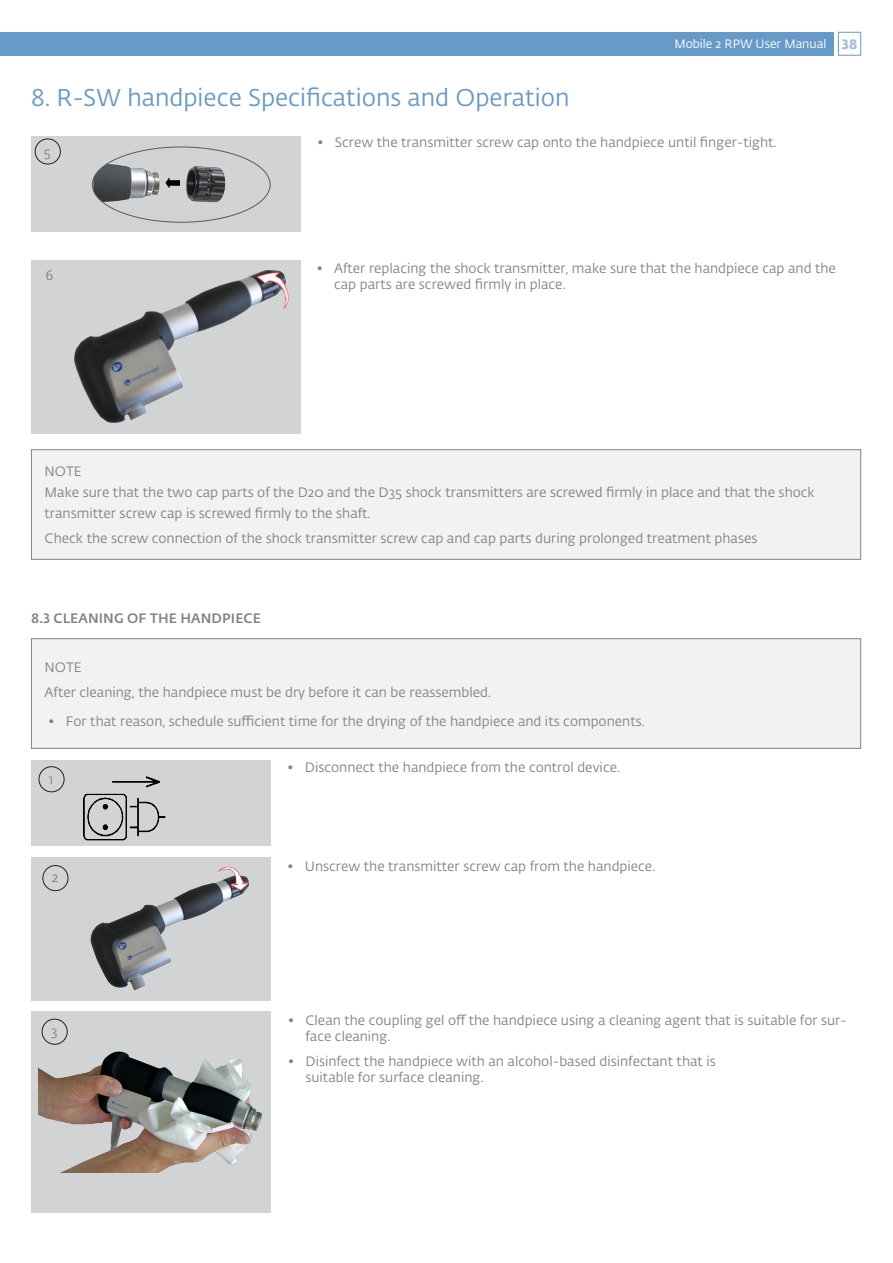
<style>
.page{position:relative;width:893px;height:1263px;background:#fff}
.page>*{position:absolute;margin:0;border:0;box-sizing:border-box;transform-origin:0 0}
.t1{font:24px "Fedra Sans Alt Pro";color:#679ac9}
.t2{font:13.5px/16.2px "Fedra Sans Alt Pro";color:#818486}
.Sub_header{font:500 13.5px "Fedra Sans Alt Pro";letter-spacing:.01em;color:#818486}
.t3{font:12px "Fedra Sans Alt Pro";color:#fff}
.s1{font-weight:700;font-size:13.5px;color:#9ebadc}
</style>
<div class="page">
<div style="left:0;top:32px;width:833px;height:24px;background:#679ac9"></div>
<div style="left:838px;top:32px;width:23px;height:24px;border:1px solid #679ac9"></div>
<div style="left:31px;top:136px;width:270px;height:96px;background:#d1d3d5"></div>
<img style="left:93px;top:147px;width:177px;height:75px">
<div style="left:35px;top:139px;width:26px;height:25px;border:1px solid #231f20;border-radius:50%"></div>
<div style="left:31px;top:260px;width:270px;height:174px;background:#d1d3d5"></div>
<img style="left:74px;top:270px;width:215px;height:153px">
<div style="left:31px;top:450px;width:830px;height:109px;background:#f1f2f3"></div>
<div style="left:31px;top:449px;width:830px;height:111px;border:1px solid #818486"></div>
<div style="left:31px;top:639px;width:830px;height:109px;background:#f1f2f3"></div>
<div style="left:31px;top:638px;width:830px;height:111px;border:1px solid #818486"></div>
<div style="left:31px;top:760px;width:240px;height:85px;background:#d1d3d5"></div>
<img style="left:83px;top:776px;width:83px;height:65px">
<div style="left:39px;top:766px;width:25px;height:26px;border:1px solid #231f20;border-radius:50%"></div>
<div style="left:31px;top:858px;width:240px;height:143px;background:#d1d3d5"></div>
<img style="left:90px;top:866px;width:159px;height:125px">
<div style="left:43px;top:865px;width:25px;height:26px;border:1px solid #231f20;border-radius:50%"></div>
<div style="left:31px;top:1012px;width:240px;height:201px;background:#d1d3d5"></div>
<img style="left:38px;top:1051px;width:224px;height:121px">
<div style="left:42px;top:1019px;width:25px;height:25px;border:1px solid #231f20;border-radius:50%"></div>
<p class="t3" style="left:674px;top:35px;width:184px">Mobile 2 RPW User Manual <span class="s1">38</span></p>
<p class="t1" style="left:31px;top:81px;width:540px">8. R-SW handpiece Specifications and Operation</p>
<p class="t2" style="left:318px;top:133px;width:460px">• Screw the transmitter screw cap onto the handpiece until finger-tight.</p>
<p class="t2" style="left:44px;top:143px;width:8px">5</p>
<p class="t2" style="left:46px;top:267px;width:9px">6</p>
<p class="t2" style="left:334px;top:260px;width:503px;text-indent:-17px">• After replacing the shock transmitter, make sure that the handpiece cap and the cap parts are screwed firmly in place.</p>
<p class="t2" style="left:45px;top:460px;width:772px;line-height:21px">NOTE<br>Make sure that the two cap parts of the D20 and the D35 shock transmitters are screwed firmly in place and that the shock transmitter screw cap is screwed firmly to the shaft.</p>
<p class="t2" style="left:45px;top:530px;width:714px">Check the screw connection of the shock transmitter screw cap and cap parts during prolonged treatment phases</p>
<p class="Sub_header" style="left:31px;top:608px;width:231px">8.3 CLEANING OF THE HANDPIECE</p>
<p class="t2" style="left:45px;top:654px;width:448px;line-height:25.2px">NOTE<br>After cleaning, the handpiece must be dry before it can be reassembled.</p>
<p class="t2" style="left:49px;top:713px;width:598px">• For that reason, schedule sufficient time for the drying of the handpiece and its components.</p>
<p class="t2" style="left:288px;top:759px;width:334px">• Disconnect the handpiece from the control device.</p>
<p class="t2" style="left:49px;top:771px;width:6px">1</p>
<p class="t2" style="left:52px;top:869px;width:8px">2</p>
<p class="t2" style="left:51px;top:1022px;width:8px">3</p>
<p class="t2" style="left:288px;top:857px;width:369px">• Unscrew the transmitter screw cap from the handpiece.</p>
<p class="t2" style="left:305px;top:1011px;width:543px;text-indent:-17px">• Clean the coupling gel off the handpiece using a cleaning agent that is suitable for sur&shy;face cleaning.</p>
<p class="t2" style="left:305px;top:1052px;width:412px;text-indent:-17px">• Disinfect the handpiece with an alcohol-based disinfectant that is suitable for surface cleaning.</p>
</div>
